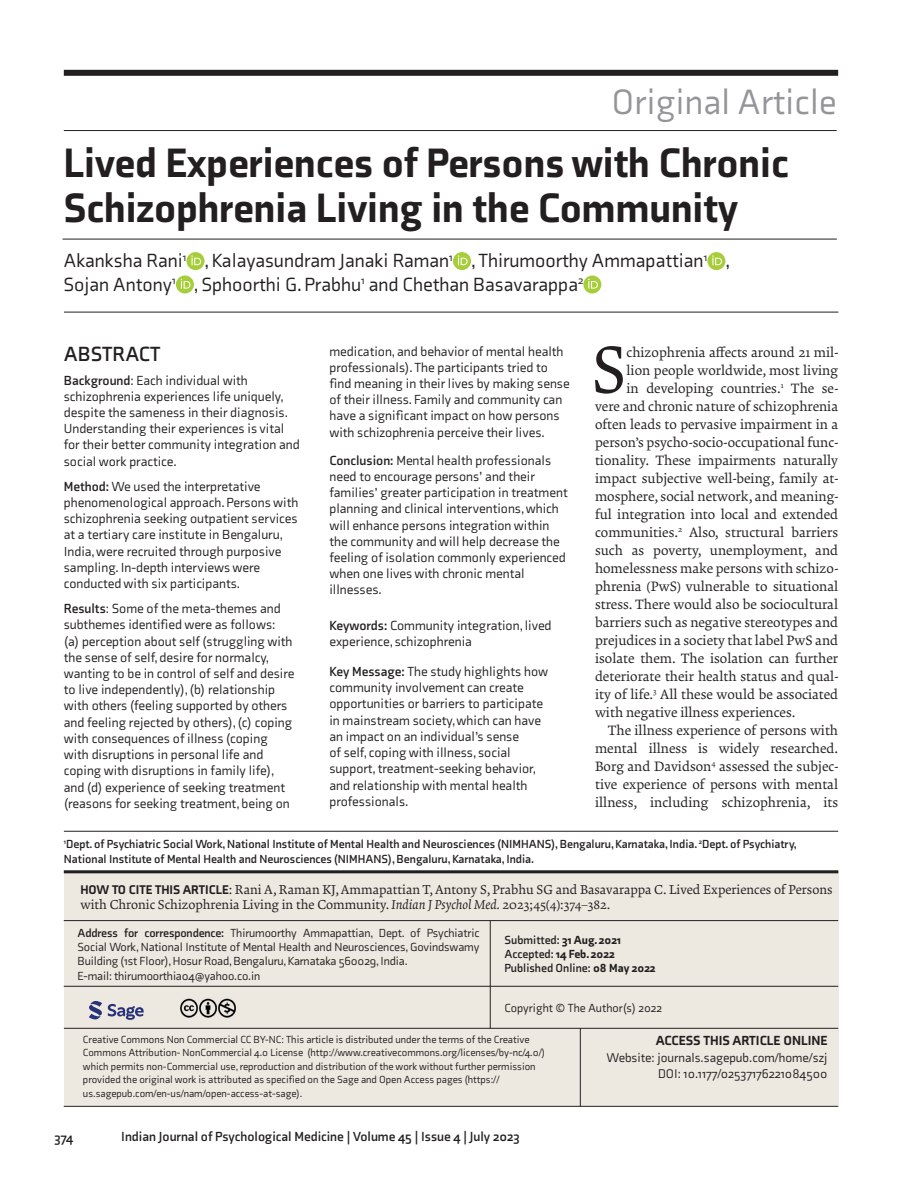
<style>
.page{position:relative;width:919px;height:1191px;background:#fff}
.page>*{position:absolute;margin:0;border:0;box-sizing:border-box;transform-origin:0 0}
.t1{font:65.7px "Krete";color:#231f20}
.t2{font:900 42px/45px "Axia";color:#231f20}
.t3{font:36px "Axia";color:#939598}
.t4{font:700 21px "Axia";color:#231f20}
.t5{font:19.5px/23.4px "Axia";color:#231f20}
.t6{font:13.5px/16.2px "Axia";color:#231f20}
.t7{font:13.5px "Krete";color:#231f20}
.t8{font:700 13.5px "Axia";color:#231f20}
.t9{font:900 13.5px "Axia";color:#231f20}
.t10{font:12.9px/15.5px "Krete";color:#231f20}
.t11{font:12.9px/16.5px "Axia";color:#231f20;text-align:right}
.t12{font:700 12px/14.4px "Axia";color:#231f20}
.t13{font:12px/14.4px "Axia";letter-spacing:-.01em;color:#231f20}
.t14{font:10.5px/13.5px "Axia";color:#231f20}
.s1{font-weight:700}
.s2{font-family:"Axia";font-weight:900}
.s3{font-style:italic}
.s4{font-weight:900}
</style>
<div class="page">
<div style="left:64px;top:70px;width:774px;height:6px;background:#231f20"></div>
<div style="left:186px;top:252px;width:18px;height:18px;background:#a6ce39;border-radius:50%"></div>
<svg style="left:191px;top:255px;width:10px;height:10px"></svg>
<svg style="left:453px;top:252px;width:18px;height:18px"></svg>
<svg style="left:458px;top:255px;width:9px;height:10px"></svg>
<div style="left:707px;top:252px;width:18px;height:18px;background:#a6ce39;border-radius:50%"></div>
<svg style="left:712px;top:255px;width:10px;height:10px"></svg>
<svg style="left:176px;top:275px;width:18px;height:18px"></svg>
<svg style="left:181px;top:279px;width:9px;height:9px"></svg>
<div style="left:583px;top:275px;width:18px;height:18px;background:#a6ce39;border-radius:50%"></div>
<svg style="left:588px;top:279px;width:10px;height:9px"></svg>
<hr style="left:64px;top:130px;width:772px;height:1px;background:#231f20">
<hr style="left:64px;top:312px;width:774px;height:1px;background:#231f20">
<hr style="left:62px;top:239px;width:774px;height:1px;background:#231f20">
<div style="left:64px;top:870px;width:774px;height:236px;background:#ede9e1"></div>
<hr style="left:64px;top:986px;width:774px;height:1px;background:#231f20">
<hr style="left:64px;top:1028px;width:774px;height:1px;background:#231f20">
<hr style="left:64px;top:1106px;width:774px;height:1px;background:#231f20">
<hr style="left:64px;top:870px;width:774px;height:3px;background:#231f20">
<hr style="left:580px;top:1028px;width:1px;height:78px;background:#231f20">
<hr style="left:490px;top:920px;width:1px;height:108px;background:#231f20">
<hr style="left:64px;top:920px;width:774px;height:1px;background:#231f20">
<img style="left:180px;top:998px;width:56px;height:20px">
<hr style="left:64px;top:831px;width:774px;height:1px;background:#231f20">
<svg style="left:89px;top:1001px;width:13px;height:18px"></svg>
<svg style="left:108px;top:1004px;width:36px;height:15px"></svg>
<h3 class="t3" style="left:611px;top:80px;width:227px">Original Article</h3>
<h2 class="t2" style="left:64px;top:140px;width:726px">Lived Experiences of Persons with Chronic<br>Schizophrenia Living in the Community</h2>
<h3 class="t5" style="left:64px;top:249px;width:668px">Akanksha Rani<sup>1</sup> , Kalayasundram Janaki Raman<sup>1</sup> , Thirumoorthy Ammapattian<sup>1</sup> ,<br>Sojan Antony<sup>1</sup> , Sphoorthi G. Prabhu<sup>1</sup> and Chethan Basavarappa<sup>2</sup></h3>
<h3 class="t4" style="left:64px;top:341px;width:98px">ABSTRACT</h3>
<p class="t6" style="left:64px;top:372px;width:237px"><span class="s1">Background</span>: Each individual with schizophrenia experiences life uniquely, despite the sameness in their diagnosis.<br>Understanding their experiences is vital for their better community integration and social work practice.</p>
<p class="t6" style="left:64px;top:478px;width:236px"><span class="s1">Method:</span> We used the interpretative phenomenological approach. Persons with schizophrenia seeking outpatient services at a tertiary care institute in Bengaluru, India, were recruited through purposive sampling. In-depth interviews were conducted with six participants.</p>
<p class="t6" style="left:64px;top:600px;width:232px"><span class="s1">Results</span>: Some of the meta-themes and subthemes identified were as follows:<br>(a) perception about self (struggling with the sense of self, desire for normalcy, wanting to be in control of self and desire to live independently), (b) relationship with others (feeling supported by others and feeling rejected by others), (c) coping with consequences of illness (coping with disruptions in personal life and coping with disruptions in family life), and (d) experience of seeking treatment (reasons for seeking treatment, being on</p>
<p class="t6" style="left:329px;top:343px;width:242px">medication, and behavior of mental health professionals). The participants tried to find meaning in their lives by making sense of their illness. Family and community can have a significant impact on how persons with schizophrenia perceive their lives.</p>
<p class="t6" style="left:329px;top:452px;width:240px"><span class="s1">Conclusion:</span> Mental health professionals need to encourage persons’ and their families’ greater participation in treatment planning and clinical interventions, which will enhance persons integration within the community and will help decrease the feeling of isolation commonly experienced when one lives with chronic mental illnesses.</p>
<p class="t6" style="left:329px;top:617px;width:224px"><span class="s1">Keywords:</span> Community integration, lived experience, schizophrenia</p>
<p class="t6" style="left:329px;top:663px;width:220px"><span class="s1">Key Message:</span> The study highlights how community involvement can create opportunities or barriers to participate in mainstream society, which can have an impact on an individual’s sense<br>of self, coping with illness, social support, treatment-seeking behavior, and relationship with mental health professionals.</p>
<h1 class="t1" style="left:591px;top:331px;width:36px">S</h1>
<p class="t7" style="left:626px;top:344px;width:213px">chizophrenia affects around 21 mil-</p>
<p class="t7" style="left:626px;top:362px;width:213px">lion people worldwide, most living</p>
<p class="t7" style="left:626px;top:380px;width:213px">in developing countries.<sup>1</sup> The se-</p>
<p class="t7" style="left:595px;top:398px;width:244px">vere and chronic nature of schizophrenia</p>
<p class="t7" style="left:595px;top:416px;width:244px">often leads to pervasive impairment in a</p>
<p class="t7" style="left:595px;top:434px;width:244px">person’s psycho-socio-occupational func-</p>
<p class="t7" style="left:595px;top:452px;width:244px">tionality. These impairments naturally</p>
<p class="t7" style="left:595px;top:470px;width:244px">impact subjective well-being, family at-</p>
<p class="t7" style="left:595px;top:488px;width:244px">mosphere, social network, and meaning-</p>
<p class="t7" style="left:595px;top:506px;width:244px">ful integration into local and extended</p>
<p class="t7" style="left:595px;top:524px;width:244px">communities.<sup>2</sup> Also, structural barriers</p>
<p class="t7" style="left:595px;top:542px;width:244px">such as poverty, unemployment, and</p>
<p class="t7" style="left:595px;top:560px;width:244px">homelessness make persons with schizo-</p>
<p class="t7" style="left:595px;top:578px;width:244px">phrenia (PwS) vulnerable to situational</p>
<p class="t7" style="left:595px;top:596px;width:244px">stress. There would also be sociocultural</p>
<p class="t7" style="left:595px;top:614px;width:244px">barriers such as negative stereotypes and</p>
<p class="t7" style="left:595px;top:632px;width:244px">prejudices in a society that label PwS and</p>
<p class="t7" style="left:595px;top:650px;width:244px">isolate them. The isolation can further</p>
<p class="t7" style="left:595px;top:668px;width:244px">deteriorate their health status and qual-</p>
<p class="t7" style="left:595px;top:686px;width:244px">ity of life.<sup>3</sup> All these would be associated</p>
<p class="t7" style="left:595px;top:704px;width:202px">with negative illness experiences.</p>
<p class="t7" style="left:607px;top:722px;width:232px">The illness experience of persons with</p>
<p class="t7" style="left:595px;top:740px;width:244px">mental illness is widely researched.</p>
<p class="t7" style="left:595px;top:758px;width:244px">Borg and Davidson<sup>4</sup> assessed the subjec-</p>
<p class="t7" style="left:595px;top:776px;width:244px">tive experience of persons with mental</p>
<p class="t7" style="left:595px;top:794px;width:244px">illness, including schizophrenia, its</p>
<p class="t12" style="left:64px;top:837px;width:734px"><sup>1</sup>Dept. of Psychiatric Social Work, National Institute of Mental Health and Neurosciences (NIMHANS), Bengaluru, Karnataka, India. <sup>2</sup>Dept. of Psychiatry,<br>National Institute of Mental Health and Neurosciences (NIMHANS), Bengaluru, Karnataka, India.</p>
<p class="t10" style="left:80px;top:881px;width:753px"><span class="s2">HOW TO CITE THIS ARTICLE</span>: Rani A, Raman KJ, Ammapattian T, Antony S, Prabhu SG and Basavarappa C. Lived Experiences of Persons with Chronic Schizophrenia Living in the Community. <span class="s3">Indian J Psychol Med.</span> 2023;45(4):374–382.</p>
<p class="t13" style="left:77px;top:925px;width:403px"><span class="s1">Address for correspondence:</span> Thirumoorthy Ammapattian, Dept. of Psychiatric Social Work, National Institute of Mental Health and Neurosciences, Govindswamy Building (1st Floor), Hosur Road, Bengaluru, Karnataka 560029, India.<br>E-mail: thirumoorthia04@yahoo.co.in</p>
<p class="t12" style="left:504px;top:932px;width:152px">Submitted: <span class="s4">31 Aug. 2021<br></span>Accepted: <span class="s4">14 Feb. 2022<br></span>Published Online: <span class="s4">08 May 2022</span></p>
<p class="t13" style="left:504px;top:1000px;width:159px">Copyright © The Author(s) 2022</p>
<p class="t14" style="left:83px;top:1032px;width:464px">Creative Commons Non Commercial CC BY-NC: This article is distributed under the terms of the Creative Commons Attribution- NonCommercial 4.0 License (http://www.creativecommons.org/licenses/by-nc/4.0/) which permits non-Commercial use, reproduction and distribution of the work without further permission provided the original work is attributed as specified on the Sage and Open Access pages (https:// us.sagepub.com/en-us/nam/open-access-at-sage).</p>
<p class="t8" style="left:54px;top:1128px;width:20px">374</p>
<p class="t8" style="left:121px;top:1128px;width:400px">Indian Journal of Psychological Medicine | Volume 45 | Issue 4 | July 2023</p>
<p class="t9" style="left:655px;top:1032px;width:173px">ACCESS THIS ARTICLE ONLINE</p>
<p class="t11" style="left:606px;top:1049px;width:222px">Website: journals.sagepub.com/home/szj<br>DOI: 10.1177/02537176221084500</p>
</div>
